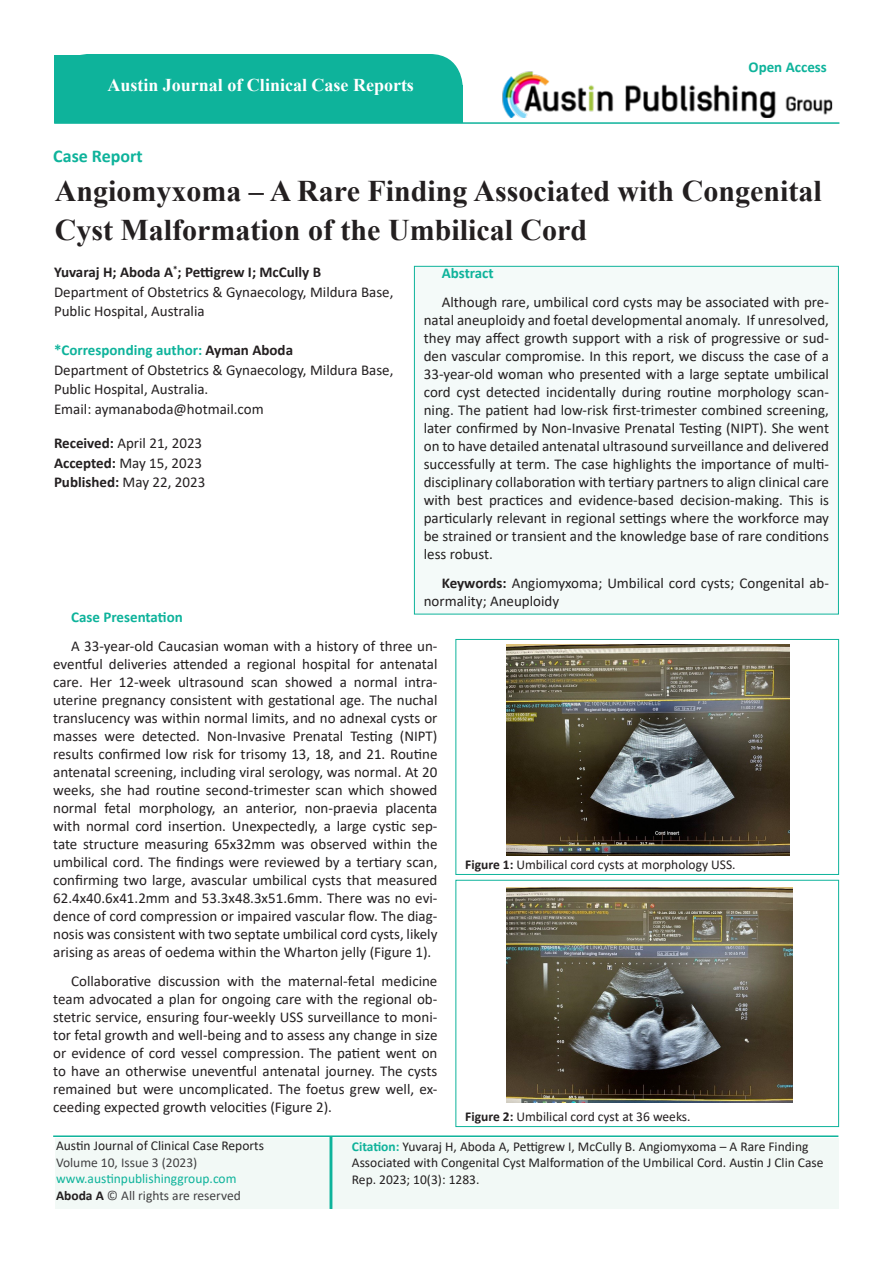
<style>
.page{position:relative;width:893px;height:1263px;background:#fff}
.page>*{position:absolute;margin:0;border:0;box-sizing:border-box;transform-origin:0 0}
.t1{font:700 30px/39px "Times New Roman";color:#231f20}
.t2{font:700 18px "Times New Roman";color:#fff}
.t3{font:700 18px "Calibri";color:#0eb39b}
.t4{font:15px/18px "Calibri";color:#231f20}
.t5{font:700 15px "Calibri";color:#0eb39b}
.t6{font:700 15px "Calibri";color:#231f20}
.t7{font:13.5px/16.5px "Calibri";color:#231f20}
.t8{font:13.5px/16.5px "Calibri";color:#414042}
.s1{color:#231f20}
.s2{font-weight:700}
.s3{font-weight:400}
.s4{color:#0eb39b}
.s5{font-weight:700;color:#231f20}
.s6{font-weight:700;color:#0eb29a}
</style>
<div class="page">
<div style="left:55px;top:54px;width:408px;height:69px;background:#0eb39b;border-radius:33px"></div>
<img style="left:502px;top:71px;width:331px;height:46px">
<div style="left:55px;top:1138px;width:783px;height:71px;background:#f2f9f6"></div>
<div style="left:335px;top:86px;width:128px;height:37px;background:#0eb39b"></div>
<div style="left:330px;top:1136px;width:2px;height:73px;border:2px solid #0eb39b"></div>
<hr style="left:54px;top:122px;width:785px;height:2px;background:#0eb39b">
<hr style="left:53px;top:1135px;width:785px;height:2px;background:#0eb39b">
<div style="left:414px;top:266px;width:424px;height:348px;background:#f4faf9"></div>
<div style="left:414px;top:266px;width:425px;height:348px;border:1px solid #0eb39b"></div>
<div style="left:455px;top:639px;width:384px;height:236px;border:1px solid #0eb39b"></div>
<img style="left:506px;top:644px;width:284px;height:211px">
<div style="left:455px;top:880px;width:384px;height:247px;border:1px solid #0eb39b"></div>
<img style="left:506px;top:887px;width:286px;height:215px">
<p class="t2" style="left:107px;top:72px;width:308px">Austin Journal of Clinical Case Reports</p>
<p class="t5" style="left:748px;top:57px;width:80px">Open Access</p>
<p class="t3" style="left:53px;top:144px;width:91px">Case Report</p>
<p class="t1" style="left:55px;top:171px;width:769px">Angiomyxoma – A Rare Finding Associated with Congenital<br>Cyst Malformation of the Umbilical Cord</p>
<p class="t6" style="left:54px;top:262px;width:269px">Yuvaraj H; Aboda A<sup>*</sup>; Pettigrew I; McCully B</p>
<p class="t4" style="left:54px;top:282px;width:341px;line-height:19.5px">Department of Obstetrics &amp; Gynaecology, Mildura Base,<br>Public Hospital, Australia</p>
<p class="t5" style="left:54px;top:340px;width:241px">*Corresponding author: <span class="s1">Ayman Aboda</span></p>
<p class="t4" style="left:54px;top:360px;width:341px;line-height:19.5px">Department of Obstetrics &amp; Gynaecology, Mildura Base,<br>Public Hospital, Australia.</p>
<p class="t4" style="left:54px;top:399px;width:211px">Email: aymanaboda@hotmail.com</p>
<p class="t4" style="left:54px;top:434px;width:150px"><span class="s2">Received:</span> April 21, 2023</p>
<p class="t4" style="left:54px;top:453px;width:150px"><span class="s2">Accepted:</span> May 15, 2023</p>
<p class="t6" style="left:54px;top:472px;width:153px">Published: <span class="s3">May 22, 2023</span></p>
<p class="t5" style="left:442px;top:262px;width:53px">Abstract</p>
<p class="t4" style="left:424px;top:292px;width:407px;text-align:justify;text-indent:18px">Although rare, umbilical cord cysts may be associated with pre&shy;natal aneuploidy and foetal developmental anomaly. If unresolved, they may affect growth support with a risk of progressive or sud&shy;den vascular compromise. In this report, we discuss the case of a 33-year-old woman who presented with a large septate umbilical cord cyst detected incidentally during routine morphology scan&shy;ning. The patient had low-risk first-trimester combined screening, later confirmed by Non-Invasive Prenatal Testing (NIPT). She went on to have detailed antenatal ultrasound surveillance and delivered successfully at term. The case highlights the importance of multi&shy;disciplinary collaboration with tertiary partners to align clinical care with best practices and evidence-based decision-making. This is particularly relevant in regional settings where the workforce may be strained or transient and the knowledge base of rare conditions less robust.</p>
<p class="t4" style="left:424px;top:573px;width:407px;text-indent:18px"><span class="s2">Keywords:</span> Angiomyxoma; Umbilical cord cysts; Congenital ab&shy;normality; Aneuploidy</p>
<p class="t5" style="left:71px;top:607px;width:113px">Case Presentation</p>
<p class="t4" style="left:53px;top:637px;width:386px;text-align:justify;text-indent:18px">A 33-year-old Caucasian woman with a history of three un&shy;eventful deliveries attended a regional hospital for antenatal care. Her 12-week ultrasound scan showed a normal intra&shy;uterine pregnancy consistent with gestational age. The nuchal translucency was within normal limits, and no adnexal cysts or masses were detected. Non-Invasive Prenatal Testing (NIPT) results confirmed low risk for trisomy 13, 18, and 21. Routine antenatal screening, including viral serology, was normal. At 20 weeks, she had routine second-trimester scan which showed normal fetal morphology, an anterior, non-praevia placenta with normal cord insertion. Unexpectedly, a large cystic sep&shy;tate structure measuring 65x32mm was observed within the umbilical cord. The findings were reviewed by a tertiary scan, confirming two large, avascular umbilical cysts that measured 62.4x40.6x41.2mm and 53.3x48.3x51.6mm. There was no evi&shy;dence of cord compression or impaired vascular flow. The diag&shy;nosis was consistent with two septate umbilical cord cysts, likely arising as areas of oedema within the Wharton jelly (Figure 1).</p>
<p class="t4" style="left:53px;top:971px;width:386px;text-align:justify;text-indent:18px">Collaborative discussion with the maternal-fetal medicine team advocated a plan for ongoing care with the regional ob&shy;stetric service, ensuring four-weekly USS surveillance to moni&shy;tor fetal growth and well-being and to assess any change in size or evidence of cord vessel compression. The patient went on to have an otherwise uneventful antenatal journey. The cysts remained but were uncomplicated. The foetus grew well, ex&shy;ceeding expected growth velocities (Figure 2).</p>
<p class="t7" style="left:465px;top:856px;width:272px"><span class="s2">Figure 1:</span> Umbilical cord cysts at morphology USS.</p>
<p class="t7" style="left:465px;top:1107px;width:227px"><span class="s2">Figure 2:</span> Umbilical cord cyst at 36 weeks.</p>
<p class="t7" style="left:56px;top:1137px;width:209px">Austin Journal of Clinical Case Reports</p>
<p class="t8" style="left:56px;top:1154px;width:186px">Volume 10, Issue 3 (2023) <span class="s4">www.austinpublishinggroup.com<br></span><span class="s5">Aboda A</span> © All rights are reserved</p>
<p class="t7" style="left:352px;top:1138px;width:473px"><span class="s6">Citation:</span> Yuvaraj H, Aboda A, Pettigrew I, McCully B. Angiomyxoma – A Rare Finding<br>Associated with Congenital Cyst Malformation of the Umbilical Cord. Austin J Clin Case<br>Rep. 2023; 10(3): 1283.</p>
</div>
